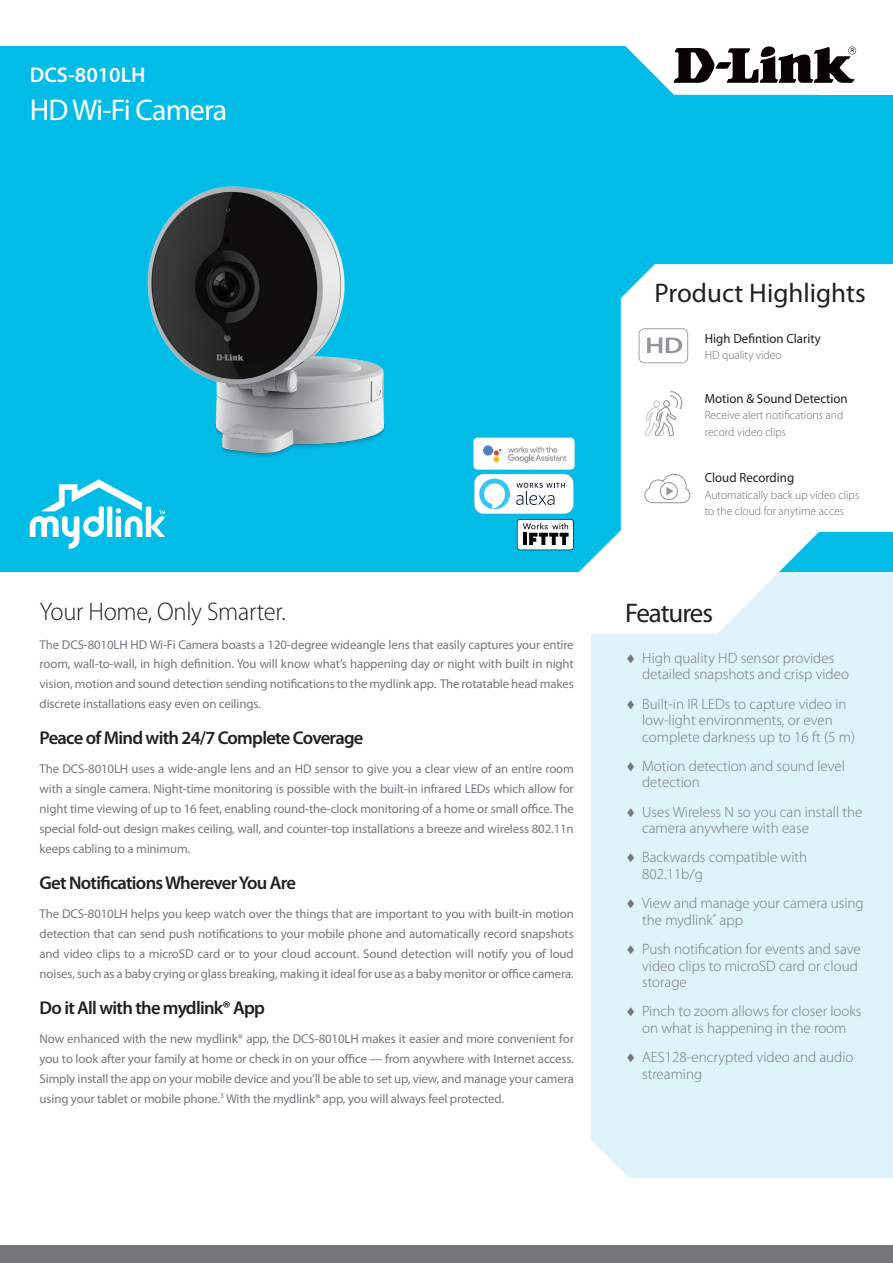
<style>
.page{position:relative;width:893px;height:1263px;background:#fff}
.page>*{position:absolute;margin:0;border:0;box-sizing:border-box;transform-origin:0 0}
.t1{font:30px "Myriad Pro";letter-spacing:-.03em;color:#fff}
.t2{font:27px "Myriad Pro";color:#231f20}
.t3{font:27px "Myriad Pro";letter-spacing:-.04em;color:#231f20}
.t4{font:300 25.5px "Myriad Pro";letter-spacing:-.01em;color:#231f20}
.t5{font:600 21.3px "Myriad Pro";color:#fff}
.t6{font:600 18.6px "Myriad Pro";letter-spacing:-.04em;color:#231f20}
.t7{font:300 15px/16.5px "Myriad Pro";color:#74787d}
.t8{font:13.35px "Myriad Pro";color:#231f20}
.t9{font:12.9px/20px "Myriad Pro";letter-spacing:-.01em;color:#74787d;text-align:justify}
.t10{font:300 12px/16.4px "Myriad Pro";color:#6c6d70}
</style>
<div class="page">
<div style="left:0;top:1245px;width:893px;height:18px;background:#74787d"></div>
<div style="left:591px;top:634px;width:302px;height:544px;background:#def3fa"></div>
<div style="left:0;top:46px;width:893px;height:526px;background:#02bce8"></div>
<svg style="left:620px;top:298px;width:273px;height:336px;fill:#def3fa"></svg>
<div style="left:621px;top:264px;width:272px;height:268px;background:#fff"></div>
<div style="left:819px;top:7px;width:74px;height:88px;background:#fff"></div>
<svg style="left:625px;top:46px;width:232px;height:49px;fill:#fff"></svg>
<svg style="left:674px;top:46px;width:182px;height:36px;background:#7b7877"></svg>
<svg style="left:30px;top:479px;width:135px;height:70px"></svg>
<img style="left:473px;top:437px;width:102px;height:37px">
<img style="left:147px;top:186px;width:238px;height:271px">
<svg style="left:644px;top:391px;width:38px;height:45px;background:#ededee"></svg>
<svg style="left:474px;top:474px;width:254px;height:165px"></svg>
<svg style="left:639px;top:328px;width:49px;height:35px;background:#e7e7e8"></svg>
<h3 class="t5" style="left:30px;top:62px;width:117px">DCS-8010LH</h3>
<h1 class="t1" style="left:30px;top:91px;width:199px">HD Wi-Fi Camera</h1>
<h2 class="t2" style="left:655px;top:276px;width:213px">Product Highlights</h2>
<p class="t8" style="left:705px;top:330px;width:118px">High Defintion Clarity</p>
<p class="t10" style="left:705px;top:347px;width:78px">HD quality video</p>
<p class="t8" style="left:705px;top:390px;width:145px">Motion &amp; Sound Detection</p>
<p class="t10" style="left:705px;top:407px;width:140px">Receive alert notifications and record video clips</p>
<p class="t8" style="left:705px;top:470px;width:91px">Cloud Recording</p>
<p class="t10" style="left:705px;top:486px;width:156px">Automatically back up video clips to the cloud for anytime acces</p>
<h3 class="t4" style="left:40px;top:596px;width:247px">Your Home, Only Smarter.</h3>
<h2 class="t3" style="left:625px;top:596px;width:89px">Features</h2>
<p class="t9" style="left:40px;top:634px;width:536px">The DCS-8010LH HD Wi-Fi Camera boasts a 120-degree wideangle lens that easily captures your entire room, wall-to-wall, in high definition. You will know what’s happening day or night with built in night vision, motion and sound detection sending notifications to the mydlink app. The rotatable head makes discrete installations easy even on ceilings.</p>
<h3 class="t6" style="left:40px;top:726px;width:325px">Peace of Mind with 24/7 Complete Coverage</h3>
<p class="t9" style="left:40px;top:759px;width:536px">The DCS-8010LH uses a wide-angle lens and an HD sensor to give you a clear view of an entire room with a single camera. Night-time monitoring is possible with the built-in infrared LEDs which allow for night time viewing of up to 16 feet, enabling round-the-clock monitoring of a home or small office. The special fold-out design makes ceiling, wall, and counter-top installations a breeze and wireless 802.11n keeps cabling to a minimum.</p>
<h3 class="t6" style="left:40px;top:871px;width:258px">Get Notifications Wherever You Are</h3>
<p class="t9" style="left:40px;top:903px;width:536px">The DCS-8010LH helps you keep watch over the things that are important to you with built-in motion detection that can send push notifications to your mobile phone and automatically record snapshots and video clips to a microSD card or to your cloud account. Sound detection will notify you of loud noises, such as a baby crying or glass breaking, making it ideal for use as a baby monitor or office camera.</p>
<h3 class="t6" style="left:40px;top:996px;width:227px">Do it All with the mydlink® App</h3>
<p class="t9" style="left:40px;top:1028px;width:536px">Now enhanced with the new mydlink® app, the DCS-8010LH makes it easier and more convenient for you to look after your family at home or check in on your office — from anywhere with Internet access.<br>Simply install the app on your mobile device and you’ll be able to set up, view, and manage your camera using your tablet or mobile phone.<sup>3</sup> With the mydlink® app, you will always feel protected.</p>
<p class="t7" style="left:642px;top:649px;width:208px;text-indent:-17px">♦ High quality HD sensor provides detailed snapshots and crisp video</p>
<p class="t7" style="left:642px;top:695px;width:214px;text-indent:-17px">♦ Built-in IR LEDs to capture video in low-light environments, or even complete darkness up to 16 ft (5 m)</p>
<p class="t7" style="left:642px;top:757px;width:204px;text-indent:-17px">♦ Motion detection and sound level detection</p>
<p class="t7" style="left:642px;top:803px;width:222px;text-indent:-17px">♦ Uses Wireless N so you can install the camera anywhere with ease</p>
<p class="t7" style="left:642px;top:849px;width:167px;text-indent:-17px">♦ Backwards compatible with<br>802.11b/g</p>
<p class="t7" style="left:642px;top:895px;width:223px;text-indent:-17px">♦ View and manage your camera using the mydlink<sup>®</sup> app</p>
<p class="t7" style="left:642px;top:941px;width:220px;text-indent:-17px">♦ Push notification for events and save video clips to microSD card or cloud storage</p>
<p class="t7" style="left:625px;top:1003px;width:238px;text-align:center">♦ Pinch to zoom allows for closer looks on what is happening in the room</p>
<p class="t7" style="left:642px;top:1049px;width:213px;text-indent:-17px">♦ AES128-encrypted video and audio streaming</p>
</div>
